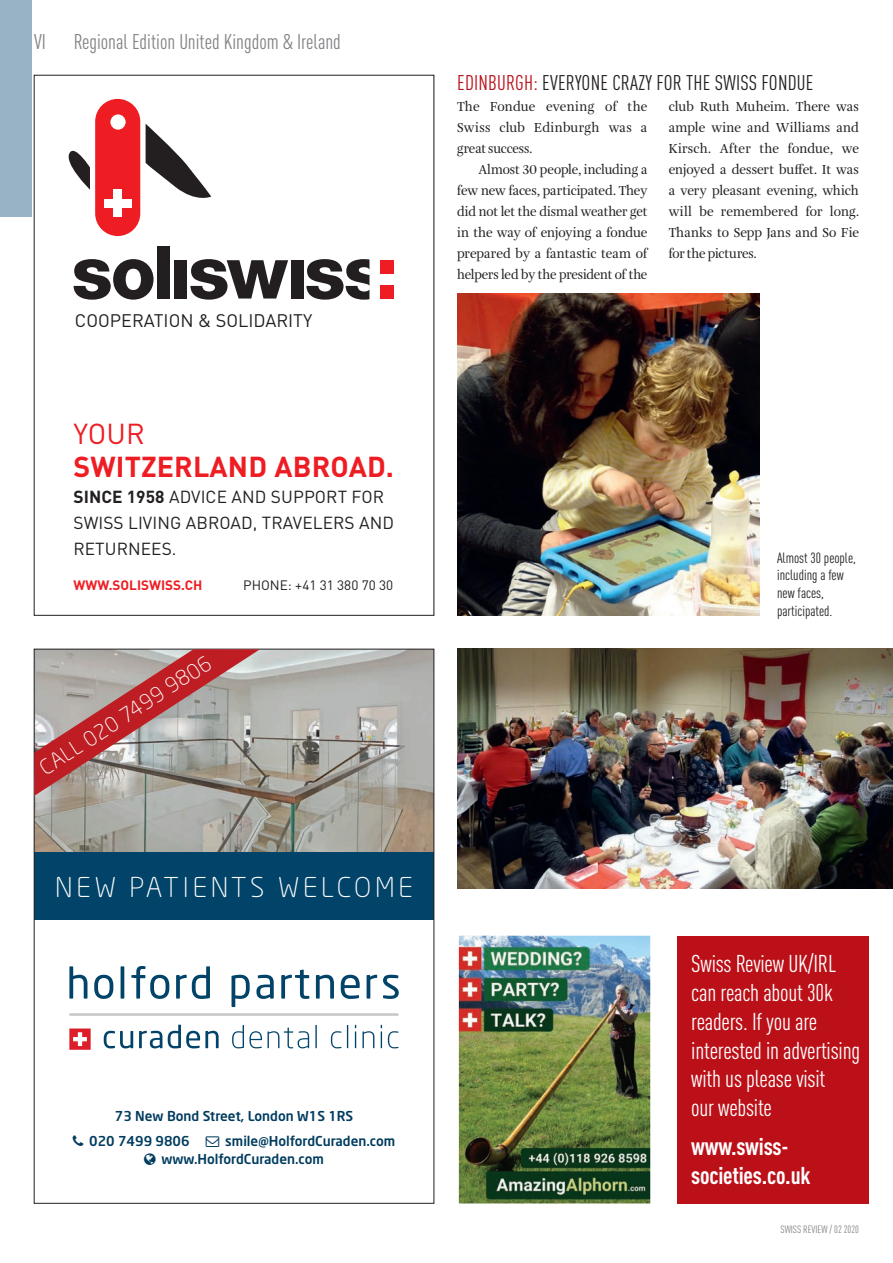
<style>
.page{position:relative;width:893px;height:1263px;background:#fff}
.page>*{position:absolute;margin:0;border:0;box-sizing:border-box;transform-origin:0 0}
.t1{font:700 28.5px "DIN";letter-spacing:.005em;color:#ee1d23}
.t2{font:28.5px "DIN";color:#ee1d23}
.t3{font:300 27px "Neo Sans";letter-spacing:.14em;color:#fff}
.t4{font:condensed 24px/28.8px "DINOT";letter-spacing:-.01em;color:#fff}
.t5{font:700 condensed 24px/28.8px "DINOT";letter-spacing:-.01em;color:#fff}
.t6{font:condensed 21px "DINOT";letter-spacing:.01em;color:#231f20}
.t7{font:condensed 21px "DINOT";color:#808285}
.t8{font:300 20.55px "Neo Sans";color:#fff}
.t9{font:18px "DIN";color:#231f20}
.t10{font:17.25px/26.1px "DIN";letter-spacing:.005em;color:#231f20}
.t11{font:condensed 14.7px/17.5px "DINOT";color:#231f20}
.t12{font:13.5px/21px "Amalia Pro";letter-spacing:.005em;color:#231f20;text-align:justify}
.t13{font:13.5px/21px "Amalia Pro";letter-spacing:.005em;color:#231f20;text-align:justify;scale:.96 1}
.t14{font:500 13.5px/25.5px "Neo Sans";color:#003c5f}
.t15{font:13.5px "DIN";color:#231f20}
.t16{font:700 13.5px "DIN";color:#ee1d23}
.t17{font:condensed 10.5px "DINOT";color:#808285}
.s1{font-weight:700}
.s2{color:#bb1018}
</style>
<div class="page">
<div style="left:0;top:0;width:32px;height:216px;background:#99b3c6"></div>
<div style="left:34px;top:851px;width:400px;height:69px;background:#024469"></div>
<img style="left:36px;top:651px;width:396px;height:200px">
<svg style="left:69px;top:1028px;width:22px;height:22px"></svg>
<svg style="left:69px;top:966px;width:18px;height:32px"></svg>
<svg style="left:94px;top:975px;width:19px;height:24px"></svg>
<hr style="left:121px;top:966px;width:3px;height:32px;background:#024469">
<svg style="left:131px;top:966px;width:38px;height:33px"></svg>
<svg style="left:176px;top:966px;width:34px;height:33px"></svg>
<svg style="left:231px;top:975px;width:19px;height:32px"></svg>
<svg style="left:256px;top:975px;width:18px;height:24px"></svg>
<svg style="left:281px;top:969px;width:28px;height:30px"></svg>
<svg style="left:316px;top:975px;width:18px;height:23px"></svg>
<svg style="left:341px;top:975px;width:19px;height:24px"></svg>
<svg style="left:367px;top:975px;width:10px;height:23px"></svg>
<svg style="left:383px;top:975px;width:16px;height:24px"></svg>
<svg style="left:104px;top:1031px;width:29px;height:17px"></svg>
<svg style="left:139px;top:1031px;width:23px;height:17px"></svg>
<svg style="left:168px;top:1024px;width:51px;height:24px"></svg>
<svg style="left:232px;top:1025px;width:77px;height:23px"></svg>
<hr style="left:315px;top:1025px;width:2px;height:23px;background:#024469">
<svg style="left:331px;top:1031px;width:10px;height:17px"></svg>
<svg style="left:347px;top:1025px;width:1px;height:23px"></svg>
<svg style="left:355px;top:1025px;width:1px;height:23px"></svg>
<svg style="left:362px;top:1031px;width:12px;height:17px"></svg>
<svg style="left:381px;top:1025px;width:1px;height:23px"></svg>
<svg style="left:388px;top:1031px;width:10px;height:17px"></svg>
<hr style="left:69px;top:1013px;width:329px;height:3px;background:#c7c8ca">
<svg style="left:34px;top:649px;width:226px;height:147px;background:#af8784"></svg>
<img style="left:459px;top:936px;width:191px;height:267px">
<div style="left:678px;top:936px;width:191px;height:267px;background:#bb1018"></div>
<svg style="left:74px;top:259px;width:80px;height:41px"></svg>
<div style="left:157px;top:246px;width:12px;height:52px;background:#231f20"></div>
<div style="left:174px;top:260px;width:13px;height:38px;background:#231f20"></div>
<svg style="left:190px;top:259px;width:98px;height:41px"></svg>
<div style="left:291px;top:260px;width:12px;height:38px;background:#231f20"></div>
<svg style="left:306px;top:259px;width:63px;height:41px"></svg>
<div style="left:380px;top:260px;width:14px;height:14px;background:#ee1d23"></div>
<div style="left:380px;top:285px;width:14px;height:13px;background:#ee1d23"></div>
<div style="left:95px;top:99px;width:45px;height:137px;background:#ee1d23;border-radius:23px"></div>
<svg style="left:146px;top:124px;width:65px;height:74px"></svg>
<svg style="left:68px;top:150px;width:22px;height:40px"></svg>
<div style="left:104px;top:199px;width:27px;height:8px;background:#fff"></div>
<div style="left:114px;top:190px;width:8px;height:27px;background:#fff"></div>
<div style="left:110px;top:114px;width:16px;height:16px;background:#fff;border-radius:50%"></div>
<img style="left:457px;top:649px;width:436px;height:239px">
<img style="left:457px;top:294px;width:302px;height:321px">
<h3 class="t7" style="left:34px;top:30px;width:13px">VI</h3>
<h3 class="t7" style="left:74px;top:30px;width:269px">Regional Edition United Kingdom &amp; Ireland</h3>
<h3 class="t9" style="left:75px;top:309px;width:239px">COOPERATION &amp; SOLIDARITY</h3>
<h1 class="t2" style="left:73px;top:415px;width:73px">YOUR</h1>
<h1 class="t1" style="left:73px;top:448px;width:322px">SWITZERLAND ABROAD.</h1>
<p class="t10" style="left:73px;top:483px;width:322px"><span class="s1">SINCE 1958</span> ADVICE AND SUPPORT FOR<br>SWISS LIVING ABROAD, TRAVELERS AND<br>RETURNEES.</p>
<p class="t16" style="left:73px;top:576px;width:131px">WWW.SOLISWISS.CH</p>
<p class="t15" style="left:243px;top:577px;width:152px">PHONE: +41 31 380 70 30</p>
<h3 class="t8" style="left:35px;top:759px;width:201px;rotate:-33deg">CALL 020 7499 9806</h3>
<h2 class="t3" style="left:55px;top:871px;width:359px">NEW PATIENTS WELCOME</h2>
<p class="t14" style="left:89px;top:1102px;width:265px;text-indent:26px">73 New Bond Street, London W1S 1RS<br>020 7499 9806</p>
<p class="t14" style="left:161px;top:1132px;width:235px;line-height:18px;text-indent:64px">smile@HolfordCuraden.com www.HolfordCuraden.com</p>
<h3 class="t6" style="left:457px;top:71px;width:358px"><span class="s2">EDINBURGH:</span> EVERYONE CRAZY FOR THE SWISS FONDUE</h3>
<p class="t12" style="left:457px;top:97px;width:192px">The Fondue evening of the Swiss club Edinburgh was a great success.</p>
<p class="t13" style="left:457px;top:160px;width:200px;text-indent:21px">Almost 30 people, including a few new faces, participated. They did not let the dismal weather get in the way of enjoying a fondue prepared by a fantastic team of helpers led by the president of the</p>
<p class="t12" style="left:669px;top:97px;width:192px">club Ruth Muheim. There was ample wine and Williams and Kirsch. After the fondue, we enjoyed a dessert buffet. It was a very pleasant evening, which will be remembered for long.<br>Thanks to Sepp Jans and So Fie for the pictures.</p>
<p class="t11" style="left:777px;top:549px;width:80px">Almost 30 people, including a few new faces, participated.</p>
<h3 class="t4" style="left:691px;top:949px;width:170px">Swiss Review UK/IRL can reach about 30k readers. If you are interested in advertising with us please visit<br>our website</h3>
<h3 class="t5" style="left:691px;top:1132px;width:121px">www.swiss&shy;societies.co.uk</h3>
<p class="t17" style="left:780px;top:1223px;width:80px">SWISS REVIEW / 02 2020</p>
</div>
